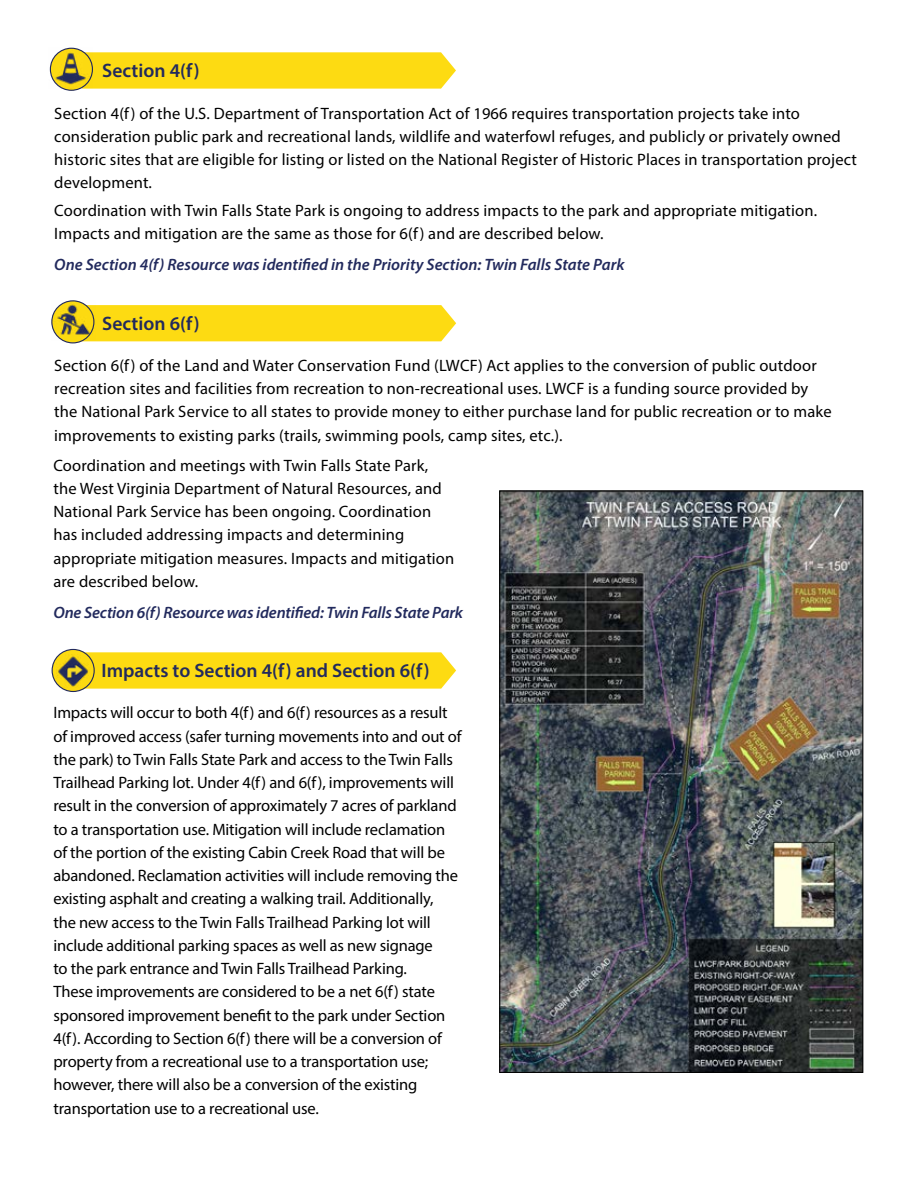
<style>
.page{position:relative;width:918px;height:1188px;background:#fff}
.page>*{position:absolute;margin:0;border:0;box-sizing:border-box;transform-origin:0 0}
.t1{font:19.5px "Myriad Variable Concept";color:#222a5d}
.t2{font:16.5px/23.2px "Myriad Pro";letter-spacing:.005em;color:#000}
.t3{font:italic 16.5px "Myriad Variable Concept";letter-spacing:-.005em;color:#222a5d}
</style>
<div class="page">
<svg style="left:83px;top:652px;width:373px;height:37px;background:#fcdc1b"></svg>
<div style="left:95px;top:305px;width:361px;height:36px;background:#fddb12"></div>
<svg style="left:93px;top:52px;width:363px;height:37px;background:#fddc1a"></svg>
<img style="left:501px;top:493px;width:360px;height:578px">
<div style="left:50px;top:48px;width:43px;height:43px;border:1px solid #222a5d;border-radius:50%"></div>
<img style="left:49px;top:47px;width:44px;height:42px">
<div style="left:52px;top:301px;width:42px;height:42px;background:#2a315d;border-radius:50%"></div>
<div style="left:51px;top:300px;width:43px;height:43px;border:1px solid #222a5d;border-radius:50%"></div>
<img style="left:51px;top:300px;width:44px;height:41px">
<svg style="left:52px;top:649px;width:42px;height:42px"></svg>
<div style="left:52px;top:649px;width:43px;height:43px;border:1px solid #222a5d;border-radius:50%"></div>
<img style="left:57px;top:655px;width:33px;height:33px">
<p class="t1" style="left:102px;top:59px;width:99px">Section 4(f)</p>
<p class="t2" style="left:54px;top:101px;width:804px">Section 4(f) of the U.S. Department of Transportation Act of 1966 requires transportation projects take into consideration public park and recreational lands, wildlife and waterfowl refuges, and publicly or privately owned historic sites that are eligible for listing or listed on the National Register of Historic Places in transportation project development.</p>
<p class="t2" style="left:54px;top:199px;width:764px">Coordination with Twin Falls State Park is ongoing to address impacts to the park and appropriate mitigation.<br>Impacts and mitigation are the same as those for 6(f) and are described below.</p>
<p class="t3" style="left:54px;top:255px;width:572px">One Section 4(f) Resource was identified in the Priority Section: Twin Falls State Park</p>
<p class="t1" style="left:102px;top:312px;width:99px">Section 6(f)</p>
<p class="t2" style="left:54px;top:353px;width:779px">Section 6(f) of the Land and Water Conservation Fund (LWCF) Act applies to the conversion of public outdoor recreation sites and facilities from recreation to non-recreational uses. LWCF is a funding source provided by the National Park Service to all states to provide money to either purchase land for public recreation or to make improvements to existing parks (trails, swimming pools, camp sites, etc.).</p>
<p class="t2" style="left:53px;top:453px;width:402px">Coordination and meetings with Twin Falls State Park, the West Virginia Department of Natural Resources, and National Park Service has been ongoing. Coordination has included addressing impacts and determining appropriate mitigation measures. Impacts and mitigation are described below.</p>
<p class="t3" style="left:53px;top:602px;width:411px">One Section 6(f) Resource was identified: Twin Falls State Park</p>
<p class="t1" style="left:101px;top:659px;width:330px">Impacts to Section 4(f) and Section 6(f)</p>
<p class="t2" style="left:53px;top:701px;width:410px">Impacts will occur to both 4(f) and 6(f) resources as a result of improved access (safer turning movements into and out of the park) to Twin Falls State Park and access to the Twin Falls Trailhead Parking lot. Under 4(f) and 6(f), improvements will result in the conversion of approximately 7 acres of parkland to a transportation use. Mitigation will include reclamation of the portion of the existing Cabin Creek Road that will be abandoned. Reclamation activities will include removing the existing asphalt and creating a walking trail. Additionally,<br>the new access to the Twin Falls Trailhead Parking lot will include additional parking spaces as well as new signage<br>to the park entrance and Twin Falls Trailhead Parking.<br>These improvements are considered to be a net 6(f) state sponsored improvement benefit to the park under Section 4(f). According to Section 6(f) there will be a conversion of property from a recreational use to a transportation use; however, there will also be a conversion of the existing transportation use to a recreational use.</p>
</div>
